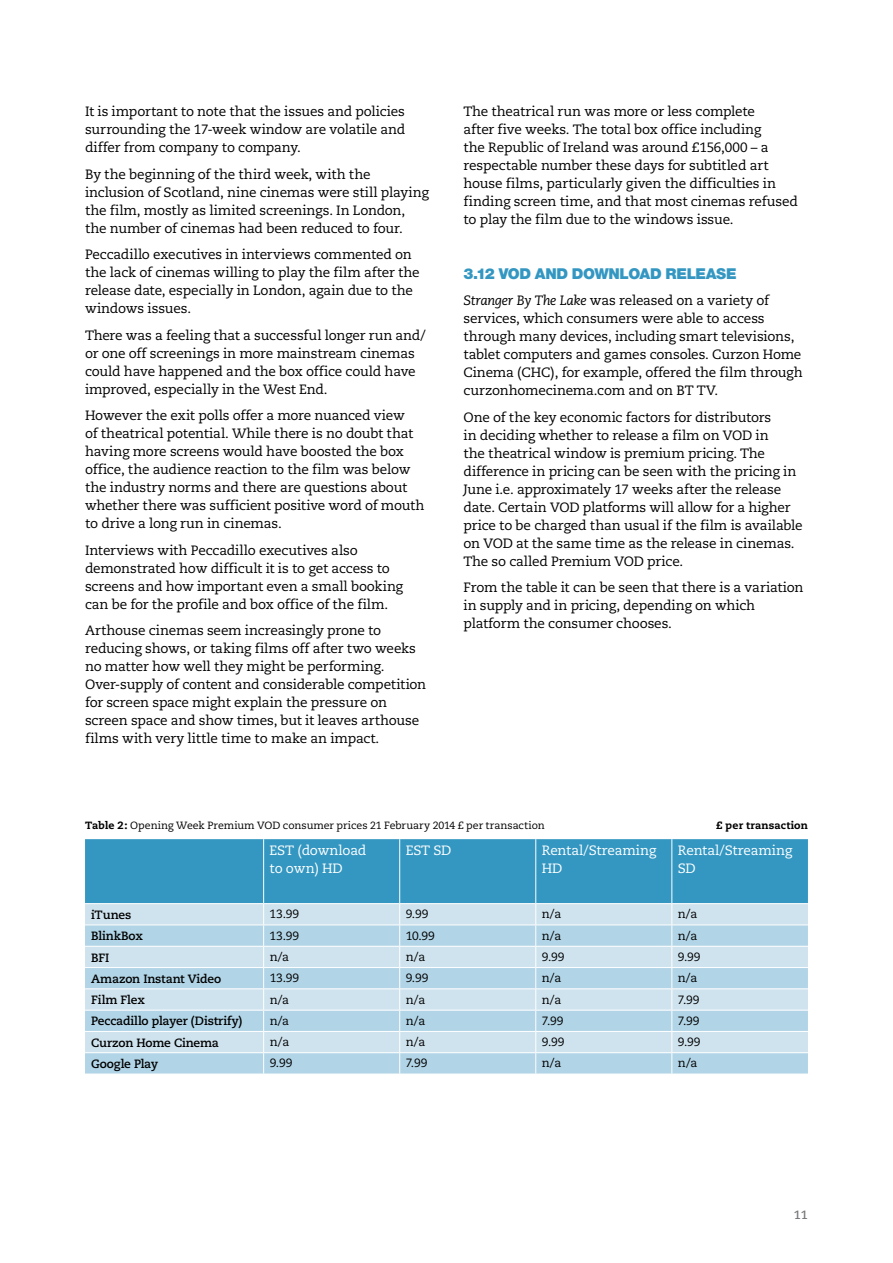
<style>
.page{position:relative;width:893px;height:1263px;background:#fff}
.page>*{position:absolute;margin:0;border:0;box-sizing:border-box;transform-origin:0 0}
.t1{font:900 15px "Helvetica Neue LT Std";letter-spacing:-.025em;color:#3397c2}
.t2{font:13.5px/18px "Caecilia";letter-spacing:-.01em;color:#000}
.t3{font:13.5px/18px "Caecilia";letter-spacing:-.01em;color:#fff}
.t4{font:12px "Caecilia";color:#000}
.t5{font:700 12px "Caecilia";letter-spacing:-.01em;color:#000}
.t6{font:700 12px "Caecilia";color:#77787b}
.t7{font:10.5px "Caecilia";letter-spacing:-.005em;color:#000}
.t8{font:800 10.5px "Caecilia";letter-spacing:.015em;color:#000}
.s1{font-style:italic}
.s2{font-weight:800}
</style>
<div class="page">
<div style="left:85px;top:839px;width:723px;height:64px;background:#3397c2"></div>
<div style="left:85px;top:904px;width:723px;height:20px;background:#cfe3ee"></div>
<svg style="left:85px;top:925px;width:723px;height:149px;background:#bedbe9"></svg>
<hr style="left:263px;top:839px;width:1px;height:64px;background:#fff">
<hr style="left:399px;top:839px;width:1px;height:64px;background:#fff">
<hr style="left:85px;top:946px;width:179px;height:1px;background:#fff">
<hr style="left:264px;top:946px;width:136px;height:1px;background:#fff">
<hr style="left:400px;top:946px;width:136px;height:1px;background:#fff">
<hr style="left:536px;top:946px;width:136px;height:1px;background:#fff">
<hr style="left:672px;top:946px;width:136px;height:1px;background:#fff">
<hr style="left:85px;top:967px;width:179px;height:1px;background:#fff">
<hr style="left:264px;top:967px;width:136px;height:1px;background:#fff">
<hr style="left:400px;top:967px;width:136px;height:1px;background:#fff">
<hr style="left:536px;top:967px;width:136px;height:1px;background:#fff">
<hr style="left:672px;top:967px;width:136px;height:1px;background:#fff">
<hr style="left:85px;top:988px;width:179px;height:1px;background:#fff">
<hr style="left:264px;top:988px;width:136px;height:1px;background:#fff">
<hr style="left:400px;top:988px;width:136px;height:1px;background:#fff">
<hr style="left:536px;top:988px;width:136px;height:1px;background:#fff">
<hr style="left:672px;top:988px;width:136px;height:1px;background:#fff">
<hr style="left:85px;top:1010px;width:179px;height:1px;background:#fff">
<hr style="left:264px;top:1010px;width:136px;height:1px;background:#fff">
<hr style="left:400px;top:1010px;width:136px;height:1px;background:#fff">
<hr style="left:536px;top:1010px;width:136px;height:1px;background:#fff">
<hr style="left:672px;top:1010px;width:136px;height:1px;background:#fff">
<hr style="left:85px;top:1031px;width:179px;height:1px;background:#fff">
<hr style="left:264px;top:1031px;width:136px;height:1px;background:#fff">
<hr style="left:400px;top:1031px;width:136px;height:1px;background:#fff">
<hr style="left:536px;top:1031px;width:136px;height:1px;background:#fff">
<hr style="left:672px;top:1031px;width:136px;height:1px;background:#fff">
<hr style="left:85px;top:1052px;width:179px;height:1px;background:#fff">
<hr style="left:264px;top:1052px;width:136px;height:1px;background:#fff">
<svg style="left:263px;top:904px;width:1px;height:170px"></svg>
<hr style="left:400px;top:1052px;width:136px;height:1px;background:#fff">
<svg style="left:399px;top:904px;width:1px;height:170px"></svg>
<hr style="left:536px;top:1052px;width:136px;height:1px;background:#fff">
<hr style="left:672px;top:1052px;width:136px;height:1px;background:#fff">
<hr style="left:535px;top:839px;width:1px;height:64px;background:#fff">
<svg style="left:535px;top:904px;width:1px;height:170px"></svg>
<hr style="left:671px;top:839px;width:1px;height:64px;background:#fff">
<svg style="left:671px;top:904px;width:1px;height:170px"></svg>
<p class="t2" style="left:85px;top:103px;width:322px;text-align:justify">It is important to note that the issues and policies surrounding the 17-week window are volatile and differ from company to company.</p>
<p class="t2" style="left:85px;top:165px;width:345px">By the beginning of the third week, with the inclusion of Scotland, nine cinemas were still playing the film, mostly as limited screenings. In London, the number of cinemas had been reduced to four.</p>
<p class="t2" style="left:85px;top:246px;width:336px">Peccadillo executives in interviews commented on the lack of cinemas willing to play the film after the release date, especially in London, again due to the windows issues.</p>
<p class="t2" style="left:85px;top:326px;width:342px">There was a feeling that a successful longer run and/ or one off screenings in more mainstream cinemas could have happened and the box office could have improved, especially in the West End.</p>
<p class="t2" style="left:85px;top:407px;width:341px">However the exit polls offer a more nuanced view<br>of theatrical potential. While there is no doubt that having more screens would have boosted the box office, the audience reaction to the film was below the industry norms and there are questions about whether there was sufficient positive word of mouth to drive a long run in cinemas.</p>
<p class="t2" style="left:85px;top:541px;width:320px">Interviews with Peccadillo executives also demonstrated how difficult it is to get access to screens and how important even a small booking can be for the profile and box office of the film.</p>
<p class="t2" style="left:85px;top:622px;width:343px">Arthouse cinemas seem increasingly prone to reducing shows, or taking films off after two weeks no matter how well they might be performing.<br>Over-supply of content and considerable competition for screen space might explain the pressure on screen space and show times, but it leaves arthouse films with very little time to make an impact.</p>
<p class="t2" style="left:463px;top:103px;width:336px">The theatrical run was more or less complete<br>after five weeks. The total box office including<br>the Republic of Ireland was around £156,000 – a respectable number these days for subtitled art house films, particularly given the difficulties in finding screen time, and that most cinemas refused to play the film due to the windows issue.</p>
<p class="t1" style="left:463px;top:265px;width:275px">3.12 VOD AND DOWNLOAD RELEASE</p>
<p class="t2" style="left:463px;top:292px;width:341px"><span class="s1">Stranger By The Lake</span> was released on a variety of services, which consumers were able to access through many devices, including smart televisions, tablet computers and games consoles. Curzon Home Cinema (CHC), for example, offered the film through curzonhomecinema.com and on BT TV.</p>
<p class="t2" style="left:463px;top:408px;width:341px">One of the key economic factors for distributors<br>in deciding whether to release a film on VOD in<br>the theatrical window is premium pricing. The difference in pricing can be seen with the pricing in June i.e. approximately 17 weeks after the release date. Certain VOD platforms will allow for a higher price to be charged than usual if the film is available on VOD at the same time as the release in cinemas.<br>The so called Premium VOD price.</p>
<p class="t2" style="left:463px;top:579px;width:341px">From the table it can be seen that there is a variation in supply and in pricing, depending on which platform the consumer chooses.</p>
<p class="t8" style="left:716px;top:819px;width:93px">£ per transaction</p>
<p class="t7" style="left:85px;top:819px;width:461px"><span class="s2">Table 2:</span> Opening Week Premium VOD consumer prices 21 February 2014 £ per transaction</p>
<p class="t3" style="left:270px;top:841px;width:98px">EST (download to own) HD</p>
<p class="t3" style="left:406px;top:841px;width:47px">EST SD</p>
<p class="t3" style="left:542px;top:841px;width:116px">Rental/Streaming<br>HD</p>
<p class="t3" style="left:678px;top:841px;width:116px">Rental/Streaming<br>SD</p>
<p class="t5" style="left:91px;top:908px;width:42px">iTunes</p>
<p class="t4" style="left:270px;top:907px;width:31px">13.99</p>
<p class="t4" style="left:406px;top:907px;width:24px">9.99</p>
<p class="t4" style="left:542px;top:907px;width:21px">n/a</p>
<p class="t4" style="left:678px;top:907px;width:21px">n/a</p>
<p class="t5" style="left:91px;top:929px;width:53px">BlinkBox</p>
<p class="t4" style="left:270px;top:928px;width:31px">13.99</p>
<p class="t4" style="left:406px;top:928px;width:31px">10.99</p>
<p class="t4" style="left:542px;top:928px;width:21px">n/a</p>
<p class="t4" style="left:678px;top:928px;width:21px">n/a</p>
<p class="t5" style="left:91px;top:950px;width:20px">BFI</p>
<p class="t4" style="left:270px;top:950px;width:21px">n/a</p>
<p class="t4" style="left:406px;top:950px;width:21px">n/a</p>
<p class="t4" style="left:542px;top:950px;width:24px">9.99</p>
<p class="t4" style="left:678px;top:950px;width:24px">9.99</p>
<p class="t5" style="left:91px;top:971px;width:132px">Amazon Instant Video</p>
<p class="t4" style="left:270px;top:971px;width:31px">13.99</p>
<p class="t4" style="left:406px;top:971px;width:24px">9.99</p>
<p class="t4" style="left:542px;top:971px;width:21px">n/a</p>
<p class="t4" style="left:678px;top:971px;width:21px">n/a</p>
<p class="t5" style="left:91px;top:993px;width:55px">Film Flex</p>
<p class="t4" style="left:270px;top:992px;width:21px">n/a</p>
<p class="t4" style="left:406px;top:992px;width:21px">n/a</p>
<p class="t4" style="left:542px;top:992px;width:21px">n/a</p>
<p class="t4" style="left:678px;top:992px;width:23px">7.99</p>
<p class="t5" style="left:91px;top:1014px;width:153px">Peccadillo player (Distrify)</p>
<p class="t4" style="left:270px;top:1014px;width:21px">n/a</p>
<p class="t4" style="left:406px;top:1014px;width:21px">n/a</p>
<p class="t4" style="left:542px;top:1014px;width:23px">7.99</p>
<p class="t4" style="left:678px;top:1014px;width:23px">7.99</p>
<p class="t5" style="left:91px;top:1035px;width:129px">Curzon Home Cinema</p>
<p class="t4" style="left:270px;top:1035px;width:21px">n/a</p>
<p class="t4" style="left:406px;top:1035px;width:21px">n/a</p>
<p class="t4" style="left:542px;top:1035px;width:24px">9.99</p>
<p class="t4" style="left:678px;top:1035px;width:24px">9.99</p>
<p class="t5" style="left:91px;top:1057px;width:69px">Google Play</p>
<p class="t4" style="left:270px;top:1056px;width:24px">9.99</p>
<p class="t4" style="left:406px;top:1056px;width:23px">7.99</p>
<p class="t4" style="left:542px;top:1056px;width:21px">n/a</p>
<p class="t4" style="left:678px;top:1056px;width:21px">n/a</p>
<p class="t6" style="left:794px;top:1208px;width:16px">11</p>
</div>
